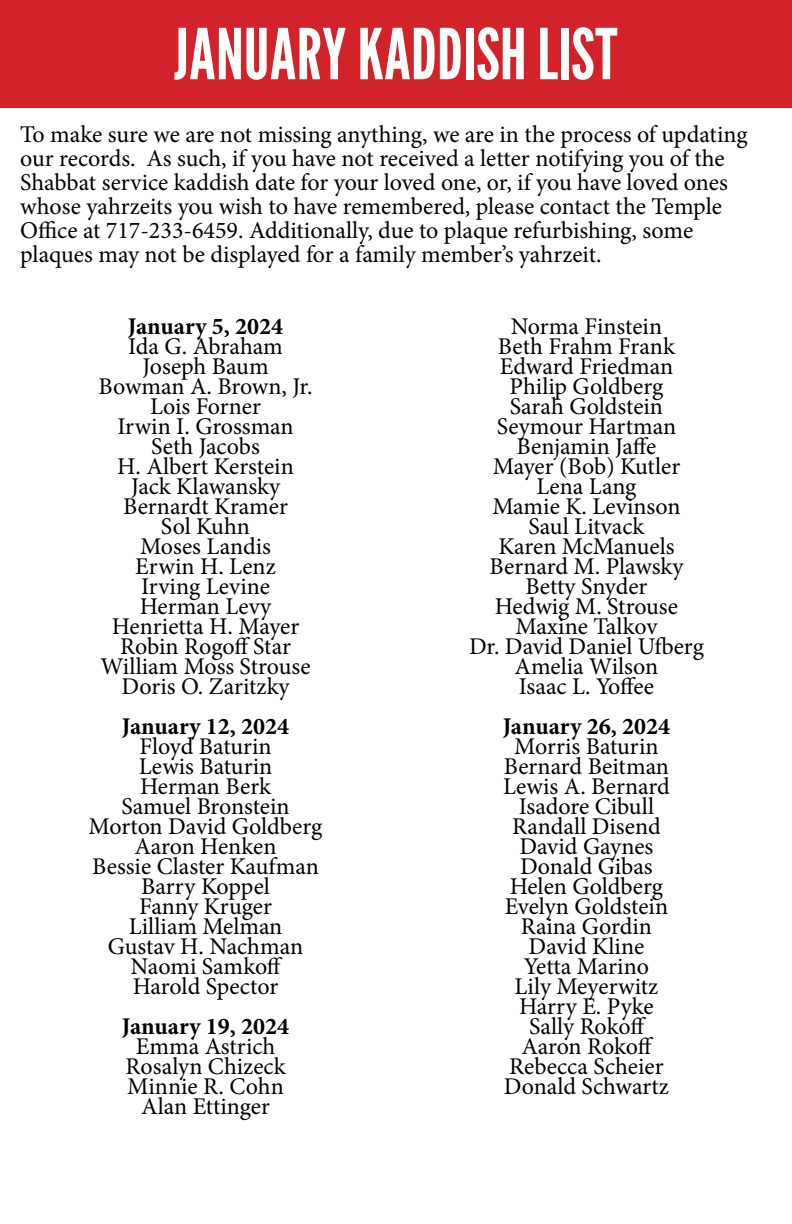
<style>
.page{position:relative;width:792px;height:1224px;background:#fff}
.page>*{position:absolute;margin:0;border:0;box-sizing:border-box;transform-origin:0 0}
.t1{font:70px "League Gothic";color:#fff}
.t2{font:24px/20px "Minion Pro";color:#000;text-align:center}
.t3{font:700 24px "Minion Pro";color:#000}
</style>
<div class="page">
<div style="left:0;top:0;width:792px;height:108px;background:#d2232a"></div>
<h1 class="t1" style="left:174px;top:6px;width:446px">JANUARY KADDISH LIST</h1>
<p class="t2" style="left:20px;top:123px;width:729px;line-height:24px;text-align:left">To make sure we are not missing anything, we are in the process of updating our records. As such, if you have not received a letter notifying you of the Shabbat service kaddish date for your loved one, or, if you have loved ones whose yahrzeits you wish to have remembered, please contact the Temple Office at 717-233-6459. Additionally, due to plaque refurbishing, some plaques may not be displayed for a family member’s yahrzeit.</p>
<p class="t3" style="left:128px;top:310px;width:157px">January 5, 2024</p>
<p class="t2" style="left:99px;top:337px;width:215px">Ida G. Abraham<br>Joseph Baum<br>Bowman A. Brown, Jr.<br>Lois Forner<br>Irwin I. Grossman<br>Seth Jacobs<br>H. Albert Kerstein<br>Jack Klawansky<br>Bernardt Kramer<br>Sol Kuhn<br>Moses Landis<br>Erwin H. Lenz<br>Irving Levine<br>Herman Levy<br>Henrietta H. Mayer<br>Robin Rogoff Star<br>William Moss Strouse<br>Doris O. Zaritzky</p>
<p class="t3" style="left:122px;top:710px;width:169px">January 12, 2024</p>
<p class="t2" style="left:89px;top:737px;width:235px">Floyd Baturin<br>Lewis Baturin<br>Herman Berk<br>Samuel Bronstein<br>Morton David Goldberg<br>Aaron Henken<br>Bessie Claster Kaufman<br>Barry Koppel<br>Fanny Kruger<br>Lilliam Melman<br>Gustav H. Nachman<br>Naomi Samkoff<br>Harold Spector</p>
<p class="t3" style="left:122px;top:1009px;width:169px">January 19, 2024</p>
<p class="t2" style="left:126px;top:1036px;width:162px">Emma Astrich<br>Rosalyn Chizeck<br>Minnie R. Cohn<br>Alan Ettinger</p>
<p class="t2" style="left:469px;top:316px;width:236px">Norma Finstein<br>Beth Frahm Frank<br>Edward Friedman<br>Philip Goldberg<br>Sarah Goldstein<br>Seymour Hartman<br>Benjamin Jaffe<br>Mayer (Bob) Kutler<br>Lena Lang<br>Mamie K. Levinson<br>Saul Litvack<br>Karen McManuels<br>Bernard M. Plawsky<br>Betty Snyder<br>Hedwig M. Strouse<br>Maxine Talkov<br>Dr. David Daniel Ufberg<br>Amelia Wilson<br>Isaac L. Yoffee</p>
<p class="t3" style="left:503px;top:709px;width:169px">January 26, 2024</p>
<p class="t2" style="left:503px;top:736px;width:168px">Morris Baturin<br>Bernard Beitman<br>Lewis A. Bernard<br>Isadore Cibull<br>Randall Disend<br>David Gaynes<br>Donald Gibas<br>Helen Goldberg<br>Evelyn Goldstein<br>Raina Gordin<br>David Kline<br>Yetta Marino<br>Lily Meyerwitz<br>Harry E. Pyke<br>Sally Rokoff<br>Aaron Rokoff<br>Rebecca Scheier<br>Donald Schwartz</p>
</div>
